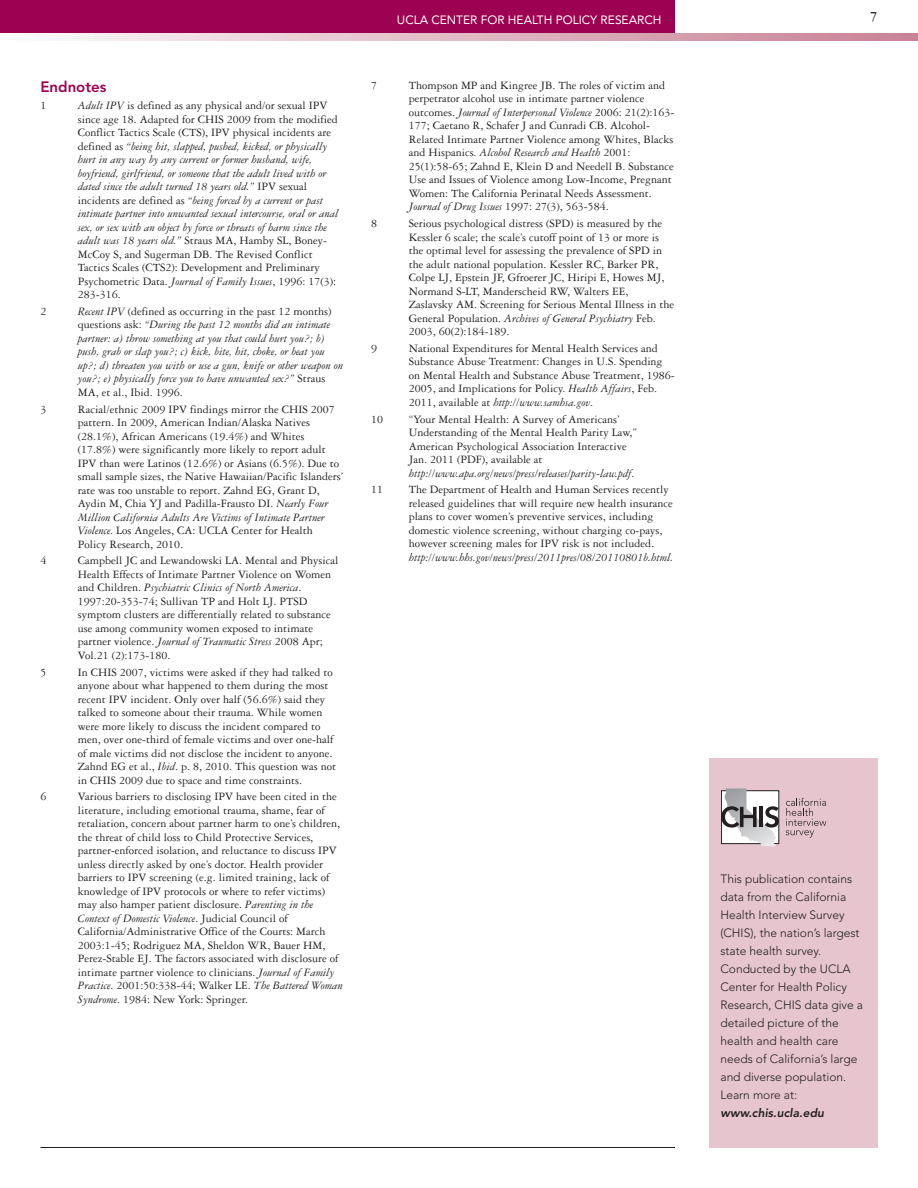
<style>
.page{position:relative;width:918px;height:1188px;background:#fff}
.page>*{position:absolute;margin:0;border:0;box-sizing:border-box;transform-origin:0 0}
.t1{font:800 15px "Avenir";color:#9d0151}
.t2{font:700 15px "Garamond Three";color:#231f20}
.t3{font:12px/13.5px "Garamond Three";color:#231f20}
.t4{font:italic 12px/13.5px "Garamond Three";color:#231f20}
.t5{font:300 12px/18px "Avenir";color:#231f20}
.t6{font:12px "Avenir";letter-spacing:-.005em;color:#fff}
.t7{font:italic 800 12px "Avenir";letter-spacing:.005em;color:#231f20}
.s1{font-style:normal}
.s2{font-style:italic}
</style>
<div class="page">
<div style="left:0;top:0;width:675px;height:34px;background:#9d0151"></div>
<svg style="left:65px;top:34px;width:853px;height:6px;background:#dfb7c2"></svg>
<hr style="left:40px;top:1147px;width:635px;height:1px;background:#231f20">
<div style="left:709px;top:758px;width:169px;height:390px;background:#e6c5ce"></div>
<svg style="left:786px;top:798px;width:40px;height:40px"></svg>
<svg style="left:721px;top:788px;width:58px;height:58px;background:#b8b6b8"></svg>
<p class="t1" style="left:40px;top:81px;width:68px">Endnotes</p>
<p class="t3" style="left:40px;top:100px;width:7px">1</p>
<p class="t4" style="left:78px;top:100px;width:262px">Adult IPV <span class="s1">is defined as any physical and/or sexual IPV since age 18. Adapted for CHIS 2009 from the modified Conflict Tactics Scale (CTS), IPV physical incidents are defined as</span> “being hit, slapped, pushed, kicked, or physically hurt in any way by any current or former husband, wife, boyfriend, girlfriend, or someone that the adult lived with or dated since the adult turned 18 years old.” <span class="s1">IPV sexual incidents are defined as</span> “being forced by a current or past intimate partner into unwanted sexual intercourse, oral or anal sex, or sex with an object by force or threats of harm since the adult was 18 years old.” <span class="s1">Straus MA, Hamby SL, Boney-McCoy S, and Sugerman DB. The Revised Conflict Tactics Scales (CTS2): Development and Preliminary Psychometric Data.</span> Journal of Family Issues<span class="s1">, 1996: 17(3):<br>283-316.</span></p>
<p class="t3" style="left:40px;top:306px;width:7px">2</p>
<p class="t4" style="left:78px;top:305px;width:267px">Recent IPV <span class="s1">(defined as occurring in the past 12 months) questions ask:</span> “During the past 12 months did an intimate partner: a) throw something at you that could hurt you?; b) push, grab or slap you?; c) kick, bite, hit, choke, or beat you up?; d) threaten you with or use a gun, knife or other weapon on you?; e) physically force you to have unwanted sex?” <span class="s1">Straus MA, et al., Ibid. 1996.</span></p>
<p class="t3" style="left:40px;top:403px;width:7px">3</p>
<p class="t3" style="left:78px;top:403px;width:267px">Racial/ethnic 2009 IPV findings mirror the CHIS 2007 pattern. In 2009, American Indian/Alaska Natives (28.1%), African Americans (19.4%) and Whites (17.8%) were significantly more likely to report adult IPV than were Latinos (12.6%) or Asians (6.5%). Due to small sample sizes, the Native Hawaiian/Pacific Islanders’ rate was too unstable to report. Zahnd EG, Grant D, Aydin M, Chia YJ and Padilla-Frausto DI. <span class="s2">Nearly Four Million California Adults Are Victims of Intimate Partner Violence</span>. Los Angeles, CA: UCLA Center for Health Policy Research, 2010.</p>
<p class="t3" style="left:40px;top:555px;width:7px">4</p>
<p class="t3" style="left:78px;top:555px;width:262px">Campbell JC and Lewandowski LA. Mental and Physical Health Effects of Intimate Partner Violence on Women and Children. <span class="s2">Psychiatric Clinics of North America</span>.<br>1997:20-353-74; Sullivan TP and Holt LJ. PTSD symptom clusters are differentially related to substance use among community women exposed to intimate partner violence. <span class="s2">Journal of Traumatic Stress</span> 2008 Apr; Vol.21 (2):173-180.</p>
<p class="t3" style="left:40px;top:666px;width:7px">5</p>
<p class="t3" style="left:78px;top:666px;width:260px">In CHIS 2007, victims were asked if they had talked to anyone about what happened to them during the most recent IPV incident. Only over half (56.6%) said they talked to someone about their trauma. While women were more likely to discuss the incident compared to men, over one-third of female victims and over one-half of male victims did not disclose the incident to anyone.<br>Zahnd EG et al., <span class="s2">Ibid</span>. p. 8, 2010. This question was not in CHIS 2009 due to space and time constraints.</p>
<p class="t3" style="left:40px;top:791px;width:7px">6</p>
<p class="t3" style="left:78px;top:791px;width:266px">Various barriers to disclosing IPV have been cited in the literature, including emotional trauma, shame, fear of retaliation, concern about partner harm to one’s children, the threat of child loss to Child Protective Services, partner-enforced isolation, and reluctance to discuss IPV unless directly asked by one’s doctor. Health provider barriers to IPV screening (e.g. limited training, lack of knowledge of IPV protocols or where to refer victims) may also hamper patient disclosure. <span class="s2">Parenting in the Context of Domestic Violence</span>. Judicial Council of California/Administrative Office of the Courts: March 2003:1-45; Rodriguez MA, Sheldon WR, Bauer HM, Perez-Stable EJ. The factors associated with disclosure of intimate partner violence to clinicians. <span class="s2">Journal of Family Practice</span>. 2001:50:338-44; Walker LE. <span class="s2">The Battered Woman Syndrome</span>. 1984: New York: Springer.</p>
<p class="t6" style="left:397px;top:15px;width:266px">UCLA CENTER FOR HEALTH POLICY RESEARCH</p>
<p class="t2" style="left:870px;top:12px;width:9px">7</p>
<p class="t3" style="left:371px;top:80px;width:7px">7</p>
<p class="t3" style="left:409px;top:80px;width:267px">Thompson MP and Kingree JB. The roles of victim and perpetrator alcohol use in intimate partner violence outcomes. <span class="s2">Journal of Interpersonal Violence</span> 2006: 21(2):163- 177; Caetano R, Schafer J and Cunradi CB. Alcohol-Related Intimate Partner Violence among Whites, Blacks and Hispanics. <span class="s2">Alcohol Research and Health</span> 2001:<br>25(1):58-65; Zahnd E, Klein D and Needell B. Substance Use and Issues of Violence among Low-Income, Pregnant Women: The California Perinatal Needs Assessment.<br><span class="s2">Journal of Drug Issues</span> 1997: 27(3), 563-584.</p>
<p class="t3" style="left:371px;top:218px;width:7px">8</p>
<p class="t3" style="left:409px;top:218px;width:267px">Serious psychological distress (SPD) is measured by the Kessler 6 scale; the scale’s cutoff point of 13 or more is the optimal level for assessing the prevalence of SPD in the adult national population. Kessler RC, Barker PR, Colpe LJ, Epstein JF, Gfroerer JC, Hiripi E, Howes MJ, Normand S-LT, Manderscheid RW, Walters EE, Zaslavsky AM. Screening for Serious Mental Illness in the General Population. <span class="s2">Archives of General Psychiatry</span> Feb.<br>2003, 60(2):184-189.</p>
<p class="t3" style="left:371px;top:343px;width:7px">9</p>
<p class="t3" style="left:409px;top:343px;width:268px">National Expenditures for Mental Health Services and Substance Abuse Treatment: Changes in U.S. Spending on Mental Health and Substance Abuse Treatment, 1986- 2005, and Implications for Policy. <span class="s2">Health Affairs</span>, Feb.<br>2011, available at <span class="s2">http://www.samhsa.gov</span>.</p>
<p class="t3" style="left:371px;top:413px;width:13px">10</p>
<p class="t3" style="left:409px;top:413px;width:230px">“Your Mental Health: A Survey of Americans’ Understanding of the Mental Health Parity Law,” American Psychological Association Interactive Jan. 2011 (PDF), available at <span class="s2">http://www.apa.org/news/press/releases/parity-law.pdf</span>.</p>
<p class="t3" style="left:371px;top:484px;width:13px">11</p>
<p class="t3" style="left:409px;top:484px;width:266px">The Department of Health and Human Services recently released guidelines that will require new health insurance plans to cover women’s preventive services, including domestic violence screening, without charging co-pays, however screening males for IPV risk is not included.</p>
<p class="t4" style="left:409px;top:551px;width:266px">http://www.hhs.gov/news/press/2011pres/08/20110801b.html.</p>
<p class="t5" style="left:720px;top:871px;width:144px">This publication contains data from the California<br>Health Interview Survey (CHIS), the nation’s largest state health survey.<br>Conducted by the UCLA<br>Center for Health Policy<br>Research, CHIS data give a detailed picture of the health and health care needs of California’s large and diverse population.<br>Learn more at:</p>
<p class="t7" style="left:720px;top:1108px;width:105px">www.chis.ucla.edu</p>
</div>
